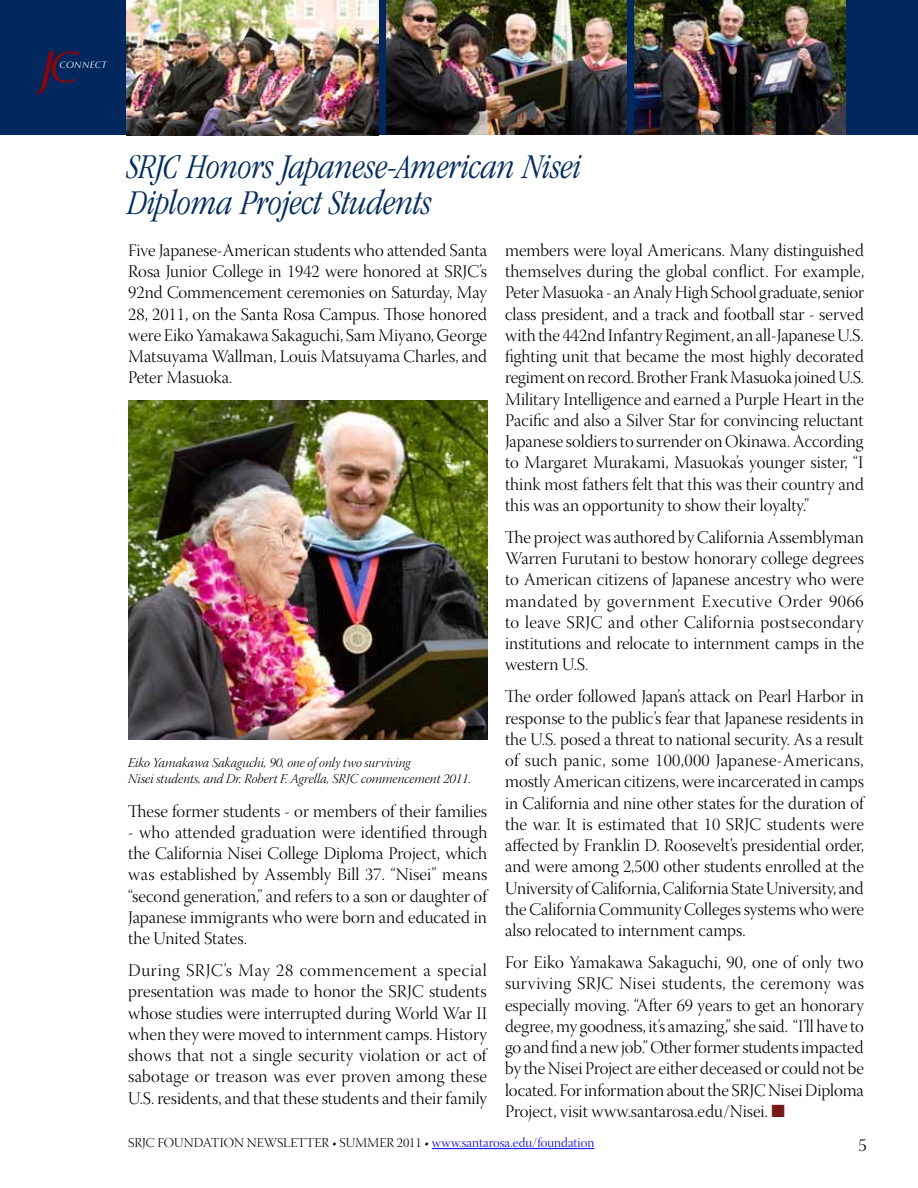
<style>
.page{position:relative;width:918px;height:1188px;background:#fff}
.page>*{position:absolute;margin:0;border:0;box-sizing:border-box;transform-origin:0 0}
.t1{font:italic 300 condensed 36px/36px "Garamond";letter-spacing:-.005em;color:#002d62}
.t2{font:18px "Warnock Pro Light Disp";color:#000}
.t3{font:17.7px/21.3px "Warnock Pro Light Disp";color:#000;text-align:justify}
.t4{font:13.5px/16.2px "Warnock Pro Light It Disp";color:#000}
.t5{font:13.5px "Warnock Pro Light Disp";color:#000}
.t6{font:italic 9.45px "Optima";letter-spacing:.04em;color:#fff}
.s1{color:#7b1618}
.s2{color:#00f}
</style>
<div class="page">
<div style="left:0;top:0;width:918px;height:135px;background:#00285e"></div>
<hr style="left:432px;top:1148px;width:162px;height:1px;background:#00f">
<svg style="left:36px;top:51px;width:43px;height:44px"></svg>
<img style="left:127px;top:0;width:251px;height:135px">
<img style="left:634px;top:0;width:212px;height:134px">
<img style="left:128px;top:400px;width:359px;height:340px">
<img style="left:387px;top:0;width:239px;height:134px">
<p class="t6" style="left:59px;top:59px;width:49px">CONNECT</p>
<h1 class="t1" style="left:128px;top:149px;width:455px">SRJC Honors Japanese-American Nisei<br>Diploma Project Students</h1>
<p class="t3" style="left:128px;top:241px;width:360px">Five Japanese-American students who attended Santa Rosa Junior College in 1942 were honored at SRJC’s 92nd Commencement ceremonies on Saturday, May 28, 2011, on the Santa Rosa Campus. Those honored were Eiko Yamakawa Sakaguchi, Sam Miyano, George Matsuyama Wallman, Louis Matsuyama Charles, and Peter Masuoka.</p>
<p class="t4" style="left:128px;top:755px;width:344px">Eiko Yamakawa Sakaguchi, 90, one of only two surviving<br>Nisei students, and Dr. Robert F. Agrella, SRJC commencement 2011.</p>
<p class="t3" style="left:128px;top:802px;width:360px">These former students - or members of their families</p>
<p class="t3" style="left:128px;top:823px;width:361px">- who attended graduation were identified through the California Nisei College Diploma Project, which was established by Assembly Bill 37. “Nisei” means “second generation,” and refers to a son or daughter of Japanese immigrants who were born and educated in the United States.</p>
<p class="t3" style="left:128px;top:961px;width:360px">During SRJC’s May 28 commencement a special presentation was made to honor the SRJC students whose studies were interrupted during World War II when they were moved to internment camps. History shows that not a single security violation or act of sabotage or treason was ever proven among these U.S. residents, and that these students and their family</p>
<p class="t3" style="left:505px;top:241px;width:361px">members were loyal Americans. Many distinguished themselves during the global conflict. For example, Peter Masuoka - an Analy High School graduate, senior class president, and a track and football star - served with the 442nd Infantry Regiment, an all-Japanese U.S. fighting unit that became the most highly decorated regiment on record. Brother Frank Masuoka joined U.S.<br>Military Intelligence and earned a Purple Heart in the Pacific and also a Silver Star for convincing reluctant Japanese soldiers to surrender on Okinawa. According to Margaret Murakami, Masuoka’s younger sister, “I think most fathers felt that this was their country and this was an opportunity to show their loyalty.”</p>
<p class="t3" style="left:505px;top:528px;width:360px">The project was authored by California Assemblyman Warren Furutani to bestow honorary college degrees to American citizens of Japanese ancestry who were mandated by government Executive Order 9066 to leave SRJC and other California postsecondary institutions and relocate to internment camps in the western U.S.</p>
<p class="t3" style="left:505px;top:688px;width:361px">The order followed Japan’s attack on Pearl Harbor in response to the public’s fear that Japanese residents in the U.S. posed a threat to national security. As a result of such panic, some 100,000 Japanese-Americans, mostly American citizens, were incarcerated in camps in California and nine other states for the duration of the war. It is estimated that 10 SRJC students were affected by Franklin D. Roosevelt’s presidential order, and were among 2,500 other students enrolled at the University of California, California State University, and the California Community Colleges systems who were also relocated to internment camps.</p>
<p class="t3" style="left:505px;top:953px;width:360px">For Eiko Yamakawa Sakaguchi, 90, one of only two surviving SRJC Nisei students, the ceremony was especially moving. “After 69 years to get an honorary degree, my goodness, it’s amazing,” she said. “I’ll have to go and find a new job.” Other former students impacted by the Nisei Project are either deceased or could not be located. For information about the SRJC Nisei Diploma Project, visit www.santarosa.edu/Nisei. <span class="s1">■</span></p>
<p class="t5" style="left:128px;top:1135px;width:468px">SRJC FOUNDATION NEWSLETTER • SUMMER 2011 • <span class="s2">www.santarosa.edu/foundation</span></p>
<p class="t2" style="left:858px;top:1135px;width:10px">5</p>
</div>
